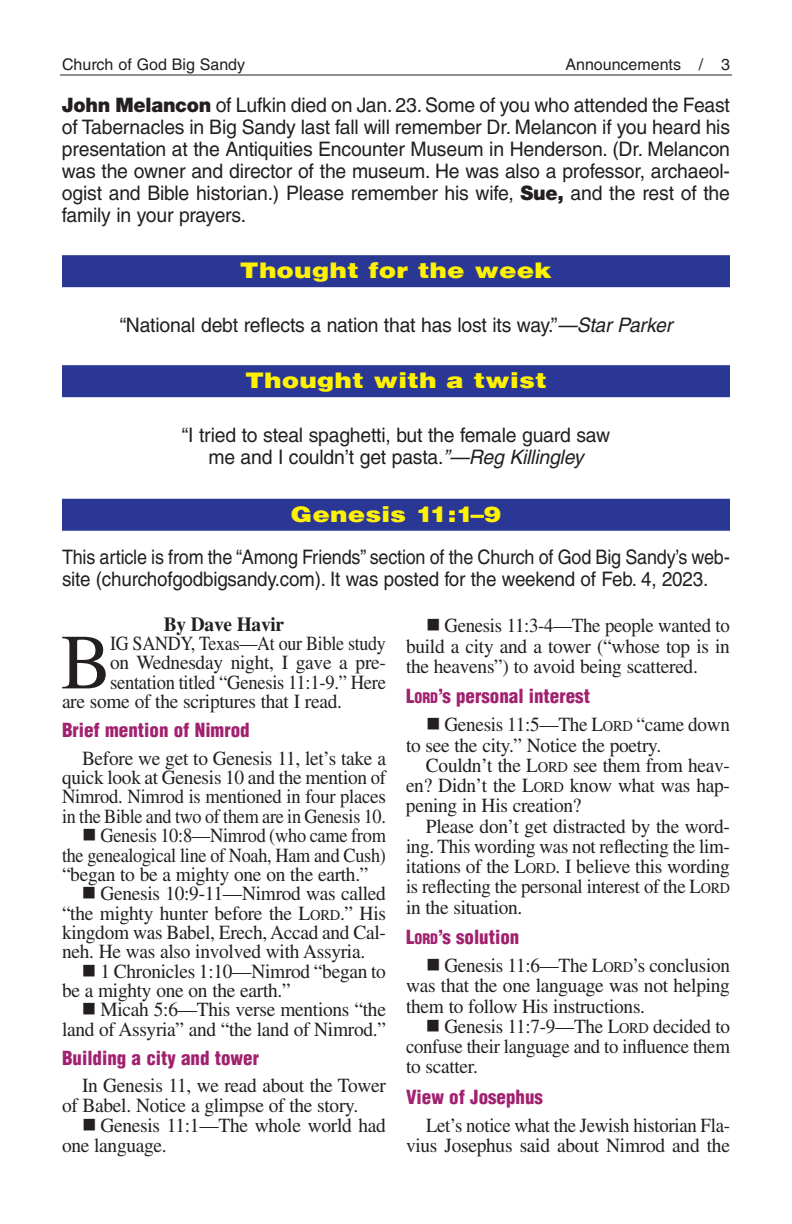
<style>
.page{position:relative;width:792px;height:1224px;background:#fff}
.page>*{position:absolute;margin:0;border:0;box-sizing:border-box;transform-origin:0 0}
.t1{font:78px "Times";color:#231f20}
.t2{font:900 22px "Helvetica";color:#fff200;scale:1.2 1}
.t3{font:20px/20.2px "Times";letter-spacing:-.015em;color:#231f20}
.t4{font:20px/22px "Helvetica";letter-spacing:-.01em;color:#231f20;text-align:justify}
.t5{font:20px/20.2px "Times";letter-spacing:-.015em;color:#231f20;text-align:justify;scale:.96 1}
.t6{font:20px/20.2px "Times";letter-spacing:-.015em;color:#231f20;text-align:justify;scale:.94 1}
.t7{font:20px/22px "Helvetica";letter-spacing:-.01em;color:#231f20;scale:.9 1}
.t8{font:20px "Times";letter-spacing:-.015em;color:#231f20;scale:.91 1}
.t9{font:20px "Times";letter-spacing:-.015em;color:#231f20;scale:.93 1}
.t10{font:20px "Times";letter-spacing:-.015em;color:#231f20;scale:.95 1}
.t11{font:20px "Times";letter-spacing:-.015em;color:#231f20;scale:.92 1}
.t12{font:20px "Times";letter-spacing:-.015em;color:#231f20;scale:.9 1}
.t13{font:700 20px "Times";letter-spacing:-.015em;color:#231f20}
.t14{font:900 condensed 19px "Helvetica";color:#a1216f}
.t15{font:16px "Helvetica";color:#231f20}
.s1{font-family:"Helvetica Neue";font-weight:900}
.s2{font-style:italic}
.s3{font-size:14.2px}
.s4{font-size:15px}
</style>
<div class="page">
<hr style="left:60px;top:74px;width:672px;height:2px;background:#231f20">
<div style="left:62px;top:499px;width:668px;height:32px;background:#2b3795"></div>
<div style="left:62px;top:255px;width:668px;height:32px;background:#2b3795"></div>
<div style="left:62px;top:365px;width:668px;height:32px;background:#2b3795"></div>
<p class="t15" style="left:62px;top:58px;width:185px">Church of God Big Sandy</p>
<p class="t15" style="left:565px;top:58px;width:166px">Announcements / 3</p>
<p class="t4" style="left:62px;top:96px;width:670px"><span class="s1">John Melancon</span> of Lufkin died on Jan. 23. Some of you who attended the Feast of Tabernacles in Big Sandy last fall will remember Dr. Melancon if you heard his presentation at the Antiquities Encounter Museum in Henderson. (Dr. Melancon was the owner and director of the museum. He was also a professor, archaeol&shy;ogist and Bible historian.) Please remember his wife, <span class="s1">Sue,</span> and the rest of the family in your prayers.</p>
<p class="t2" style="left:240px;top:255px;width:262px">Thought for the week</p>
<p class="t4" style="left:120px;top:316px;width:554px">“National debt reflects a nation that has lost its way.”<span class="s2">—Star Parker</span></p>
<p class="t2" style="left:245px;top:365px;width:253px">Thought with a twist</p>
<p class="t4" style="left:182px;top:426px;width:430px;text-align:center">“I tried to steal spaghetti, but the female guard saw me and I couldn’t get pasta.<span class="s2">”—Reg Killingley</span></p>
<p class="t2" style="left:291px;top:499px;width:177px">Genesis 11:1–9</p>
<p class="t7" style="left:62px;top:548px;width:744px">This article is from the “Among Friends” section of the Church of God Big Sandy’s web&shy;site (churchofgodbigsandy.com). It was posted for the weekend of Feb. 4, 2023.</p>
<p class="t13" style="left:164px;top:617px;width:122px">By Dave Havir</p>
<h1 class="t1" style="left:61px;top:634px;width:52px">B</h1>
<p class="t12" style="left:110px;top:636px;width:308px">IG SANDY, Texas—At our Bible study</p>
<p class="t6" style="left:406px;top:617px;width:346px;text-indent:38px">Genesis 11:3-4—The people wanted to build a city and a tower (“whose top is in the heavens”) to avoid being scattered.</p>
<p class="t14" style="left:406px;top:689px;width:186px">L<span class="s3">ORD</span>’s personal interest</p>
<p class="t5" style="left:406px;top:716px;width:339px;text-indent:38px">Genesis 11:5—The L<span class="s4">ORD</span> “came down to see the city.” Notice the poetry.</p>
<p class="t3" style="left:406px;top:757px;width:326px;text-align:justify;text-indent:20px">Couldn’t the L<span class="s4">ORD</span> see them from heav&shy;en? Didn’t the L<span class="s4">ORD</span> know what was hap&shy;pening in His creation?</p>
<p class="t3" style="left:406px;top:818px;width:326px;text-align:justify;text-indent:20px">Please don’t get distracted by the word&shy;ing. This wording was not reflecting the lim&shy;itations of the L<span class="s4">ORD</span>. I believe this wording is reflecting the personal interest of the L<span class="s4">ORD </span>in the situation.</p>
<p class="t14" style="left:406px;top:930px;width:115px">L<span class="s3">ORD</span>’s solution</p>
<p class="t5" style="left:406px;top:957px;width:339px;text-indent:38px">Genesis 11:6—The L<span class="s4">ORD</span>’s conclusion was that the one language was not helping them to follow His instructions.</p>
<p class="t5" style="left:406px;top:1018px;width:339px;text-indent:38px">Genesis 11:7-9—The L<span class="s4">ORD</span> decided to confuse their language and to influence them to scatter.</p>
<p class="t14" style="left:406px;top:1089px;width:139px">View of Josephus</p>
<p class="t6" style="left:406px;top:1117px;width:346px;text-align:right">Let’s notice what the Jewish historian Fla&shy;vius Josephus said about Nimrod and the</p>
<p class="t3" style="left:110px;top:654px;width:277px">on Wednesday night, I gave a pre-</p>
<p class="t10" style="left:110px;top:675px;width:292px">sentation titled “Genesis 11:1-9.” Here</p>
<p class="t3" style="left:62px;top:693px;width:281px">are some of the scriptures that I read.</p>
<p class="t14" style="left:62px;top:723px;width:189px">Brief mention of Nimrod</p>
<p class="t3" style="left:82px;top:750px;width:305px">Before we get to Genesis 11, let’s take a</p>
<p class="t3" style="left:62px;top:769px;width:326px">quick look at Genesis 10 and the mention of</p>
<p class="t9" style="left:62px;top:789px;width:350px">Nimrod. Nimrod is mentioned in four places</p>
<p class="t8" style="left:62px;top:809px;width:358px">in the Bible and two of them are in Genesis 10.</p>
<p class="t11" style="left:100px;top:828px;width:312px">Genesis 10:8—Nimrod (who came from</p>
<p class="t8" style="left:62px;top:848px;width:358px">the genealogical line of Noah, Ham and Cush)</p>
<p class="t3" style="left:62px;top:866px;width:308px">“began to be a mighty one on the earth.”</p>
<p class="t3" style="left:100px;top:885px;width:287px">Genesis 10:9-11—Nimrod was called</p>
<p class="t3" style="left:62px;top:905px;width:325px">“the mighty hunter before the L<span class="s4">ORD</span>.” His</p>
<p class="t3" style="left:62px;top:924px;width:325px">kingdom was Babel, Erech, Accad and Cal-</p>
<p class="t3" style="left:62px;top:943px;width:305px">neh. He was also involved with Assyria.</p>
<p class="t3" style="left:100px;top:963px;width:287px">1 Chronicles 1:10—Nimrod “began to</p>
<p class="t3" style="left:62px;top:982px;width:230px">be a mighty one on the earth.”</p>
<p class="t3" style="left:100px;top:1001px;width:287px">Micah 5:6—This verse mentions “the</p>
<p class="t3" style="left:62px;top:1021px;width:325px">land of Assyria” and “the land of Nimrod.”</p>
<p class="t14" style="left:62px;top:1051px;width:199px">Building a city and tower</p>
<p class="t3" style="left:62px;top:1078px;width:325px;line-height:19.4px;text-indent:20px">In Genesis 11, we read about the Tower of Babel. Notice a glimpse of the story.</p>
<p class="t3" style="left:62px;top:1117px;width:325px;text-indent:38px">Genesis 11:1—The whole world had one language.</p>
</div>
